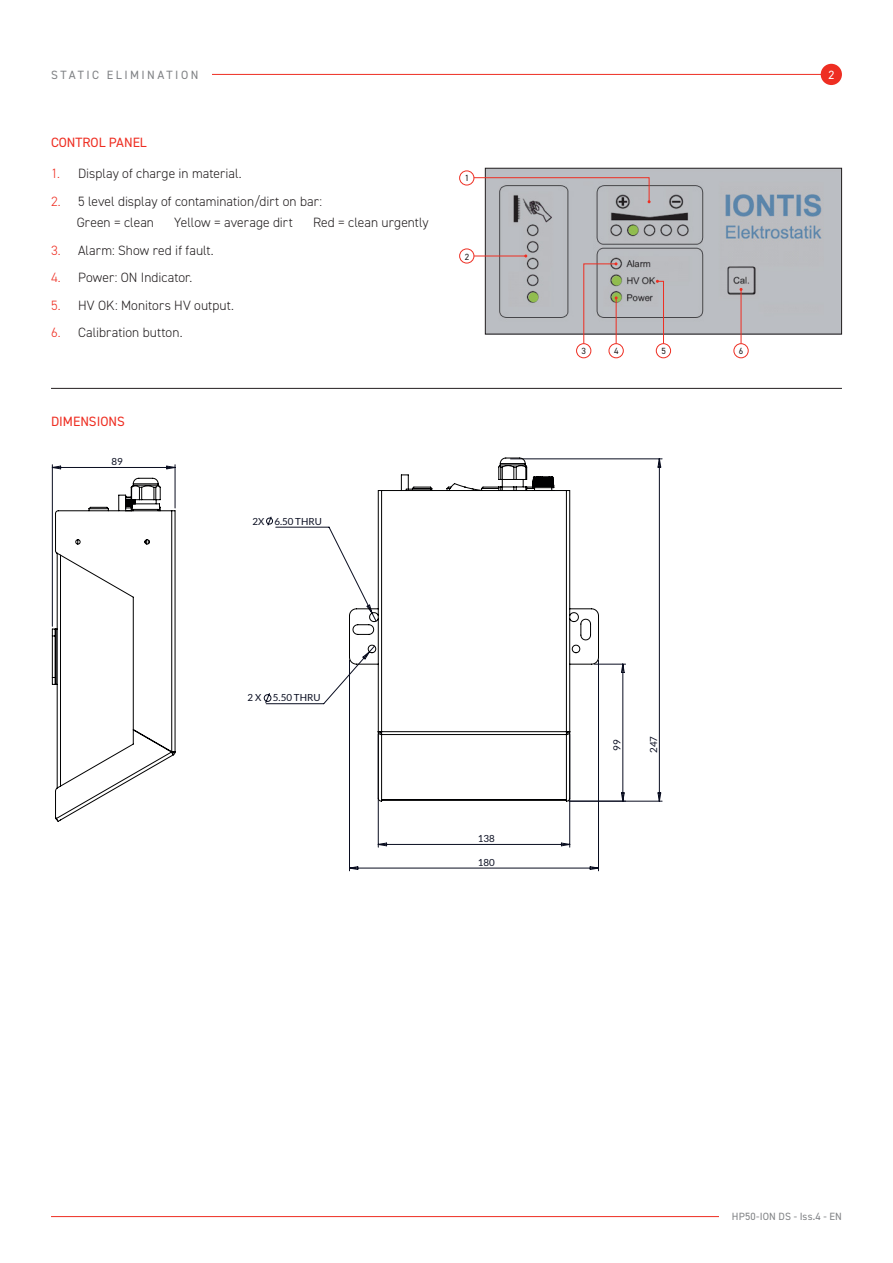
<style>
.page{position:relative;width:893px;height:1263px;background:#fff}
.page>*{position:absolute;margin:0;border:0;box-sizing:border-box;transform-origin:0 0}
.t1{font:300 13.5px/21.1px "DIN2014";letter-spacing:.005em;color:#231f20}
.t2{font:13.5px "DIN2014";color:#ee2e22}
.t3{font:12px "DIN2014";letter-spacing:.205em;color:#808285}
.t4{font:12px "DIN2014";color:#fff}
.t5{font:10.5px "DIN2014";letter-spacing:.015em;color:#808285}
.t6{font:9.75px "Lato";color:#090d20}
.t7{font:9px "DIN2014";color:#231f20}
.s1{color:#ee2e22}
</style>
<div class="page">
<hr style="left:77px;top:74px;width:754px;height:1px;background:#ee2e22">
<div style="left:51px;top:64px;width:160px;height:21px;background:#fff"></div>
<div style="left:821px;top:64px;width:21px;height:21px;background:#ee2e22;border-radius:50%"></div>
<hr style="left:51px;top:1216px;width:723px;height:1px;background:#ee2e22">
<div style="left:719px;top:1212px;width:123px;height:8px;background:#fff"></div>
<img style="left:487px;top:170px;width:353px;height:162px">
<div style="left:485px;top:168px;width:357px;height:166px;border:1px solid #231f20"></div>
<hr style="left:467px;top:256px;width:59px;height:1px;background:#ee2e22">
<div style="left:460px;top:249px;width:14px;height:14px;background:#fff;border-radius:50%"></div>
<div style="left:459px;top:249px;width:15px;height:14px;border:1px solid #ee2e22;border-radius:50%"></div>
<div style="left:576px;top:343px;width:15px;height:15px;border:1px solid #ee2e22;border-radius:50%"></div>
<svg style="left:583px;top:262px;width:35px;height:92px"></svg>
<div style="left:609px;top:344px;width:14px;height:14px;background:#fff;border-radius:50%"></div>
<div style="left:609px;top:343px;width:15px;height:15px;border:1px solid #ee2e22;border-radius:50%"></div>
<svg style="left:656px;top:280px;width:8px;height:68px"></svg>
<div style="left:656px;top:344px;width:15px;height:14px;background:#fff;border-radius:50%"></div>
<div style="left:656px;top:343px;width:15px;height:15px;border:1px solid #ee2e22;border-radius:50%"></div>
<hr style="left:741px;top:289px;width:1px;height:62px;background:#ee2e22">
<div style="left:734px;top:344px;width:14px;height:14px;background:#fff;border-radius:50%"></div>
<div style="left:733px;top:343px;width:16px;height:15px;border:1px solid #ee2e22;border-radius:50%"></div>
<svg style="left:466px;top:177px;width:185px;height:26px;background:#bab4b7"></svg>
<div style="left:460px;top:171px;width:14px;height:14px;background:#fff;border-radius:50%"></div>
<div style="left:459px;top:171px;width:15px;height:14px;border:1px solid #ee2e22;border-radius:50%"></div>
<hr style="left:51px;top:388px;width:791px;height:1px;background:#231f20">
<svg style="left:52px;top:464px;width:124px;height:358px"></svg>
<svg style="left:349px;top:848px;width:250px;height:23px"></svg>
<svg style="left:599px;top:458px;width:64px;height:344px"></svg>
<svg style="left:264px;top:516px;width:362px;height:332px"></svg>
<svg style="left:349px;top:457px;width:250px;height:345px"></svg>
<p class="t3" style="left:51px;top:67px;width:149px">STATIC ELIMINATION</p>
<p class="t4" style="left:828px;top:67px;width:7px">2</p>
<p class="t2" style="left:51px;top:133px;width:97px">CONTROL PANEL</p>
<p class="t1" style="left:51px;top:163px;width:192px"><span class="s1">1.</span> Display of charge in material.</p>
<p class="t1" style="left:77px;top:191px;width:247px;text-indent:-26px"><span class="s1">2.</span> 5 level display of contamination/dirt on bar:<br>Green = clean</p>
<p class="t1" style="left:174px;top:212px;width:120px">Yellow = average dirt</p>
<p class="t1" style="left:313px;top:212px;width:117px">Red = clean urgently</p>
<p class="t1" style="left:51px;top:239px;width:164px"><span class="s1">3.</span> Alarm: Show red if fault.</p>
<p class="t1" style="left:51px;top:267px;width:143px"><span class="s1">4.</span> Power: ON Indicator.</p>
<p class="t1" style="left:51px;top:294px;width:184px"><span class="s1">5.</span> HV OK: Monitors HV output.</p>
<p class="t1" style="left:51px;top:322px;width:133px"><span class="s1">6.</span> Calibration button.</p>
<p class="t2" style="left:51px;top:413px;width:75px">DIMENSIONS</p>
<p class="t6" style="left:112px;top:456px;width:13px">89</p>
<p class="t6" style="left:252px;top:516px;width:71px">2X 6.50 THRU</p>
<p class="t7" style="left:465px;top:173px;width:6px">1</p>
<p class="t7" style="left:465px;top:251px;width:6px">2</p>
<p class="t6" style="left:248px;top:692px;width:74px">2 X 5.50 THRU</p>
<p class="t6" style="left:478px;top:833px;width:18px">138</p>
<p class="t6" style="left:478px;top:857px;width:18px">180</p>
<p class="t7" style="left:582px;top:345px;width:6px">3</p>
<p class="t7" style="left:614px;top:345px;width:6px">4</p>
<p class="t7" style="left:661px;top:345px;width:6px">5</p>
<p class="t7" style="left:739px;top:345px;width:6px">6</p>
<p class="t6" style="left:611px;top:751px;width:13px;rotate:-90deg">99</p>
<p class="t6" style="left:648px;top:753px;width:18px;rotate:-90deg">247</p>
<p class="t5" style="left:732px;top:1210px;width:111px">HP50-ION DS - Iss.4 - EN</p>
</div>
